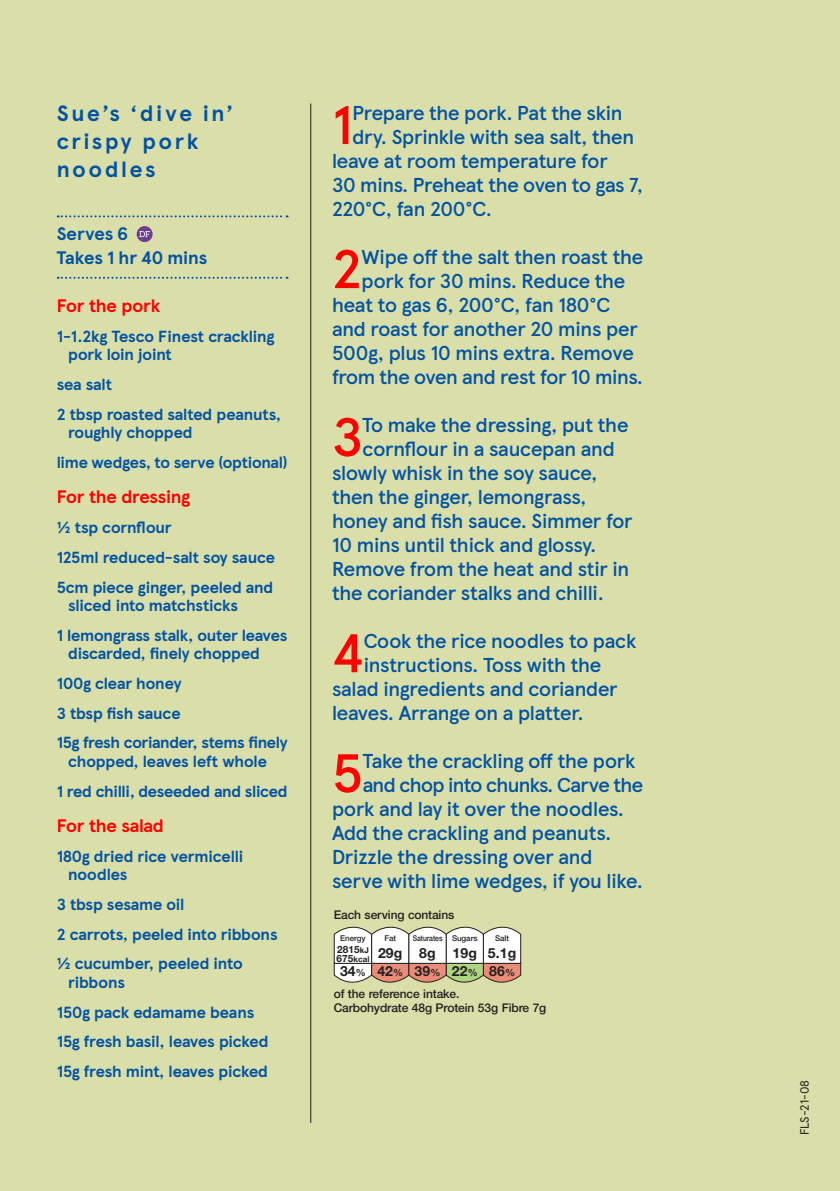
<style>
.page{position:relative;width:840px;height:1191px;background:#fff}
.page>*{position:absolute;margin:0;border:0;box-sizing:border-box;transform-origin:0 0}
._4_1_Steps{font:500 54.2px "TESCO Modern";color:#f00}
._4_1_Recipe_Header{font:700 22px/28px "TESCO Modern";letter-spacing:.12em;color:#0153a1}
._4_1_Steps-2{font:500 20px "TESCO Modern";letter-spacing:-.01em;color:#0153a1}
._4_1_Steps-3{font:500 20px "TESCO Modern";letter-spacing:-.035em;color:#0153a1}
._4_1_Steps-4{font:500 20px "TESCO Modern";letter-spacing:-.03em;color:#0153a1}
._4_1_Ingredients{font:700 18px "TESCO Modern";letter-spacing:-.01em;color:#f00}
._4_1_Serves{font:700 18px/24px "TESCO Modern";letter-spacing:-.005em;color:#0153a1}
._4_1_Ingredients-2{font:700 16px/18.4px "TESCO Modern";letter-spacing:-.01em;color:#0153a1}
._6_2_Real_Food_Capti{font:700 14px "Helvetica Neue LT Std";letter-spacing:.01em;color:#231f20}
._6_2_Real_Food_Capti-2{font:500 12px "Helvetica Neue LT Std";letter-spacing:-.01em;color:#231f20}
._05_TCC_Partner_xhea{font:12px "TESCO Modern";letter-spacing:-.01em;color:#231f20}
._6_2_Real_Food_Capti-3{font:700 10px "Helvetica Neue LT Std";color:#231f20}
._6_2_Real_Food_Capti-4{font:500 8px "Helvetica Neue LT Std";letter-spacing:-.01em;color:#231f20}
._6_2_Real_Food_Capti-5{font:500 8px "Helvetica Neue LT Std";letter-spacing:-.01em;color:#231f20;scale:.86 1}
._6_2_Real_Food_Capti-6{font:700 8px "Helvetica Neue LT Std";color:#231f20}
.s1{font-size:8px}
.s2{font-size:10px}
</style>
<div class="page">
<div style="left:0;top:0;width:839px;height:1191px;background:#dadea9"></div>
<svg style="left:58px;top:215px;width:229px;height:2px"></svg>
<svg style="left:58px;top:277px;width:229px;height:2px"></svg>
<div style="left:137px;top:226px;width:15px;height:16px;background:#6c3c8e;border-radius:50%"></div>
<svg style="left:139px;top:231px;width:11px;height:6px"></svg>
<hr style="left:310px;top:103px;width:1px;height:1020px;background:#231f20">
<svg style="left:333px;top:926px;width:188px;height:57px;background:#e2d5c8"></svg>
<p class="_4_1_Recipe_Header" style="left:57px;top:98px;width:177px">Sue’s ‘dive in’ crispy pork noodles</p>
<p class="_4_1_Serves" style="left:57px;top:221px;width:152px">Serves 6<br>Takes 1 hr 40 mins</p>
<p class="_4_1_Ingredients" style="left:57px;top:292px;width:105px">For the pork</p>
<p class="_4_1_Ingredients-2" style="left:68px;top:326px;width:208px;text-indent:-11px">1-1.2kg Tesco Finest crackling pork loin joint</p>
<p class="_4_1_Ingredients-2" style="left:57px;top:374px;width:57px">sea salt</p>
<p class="_4_1_Ingredients-2" style="left:68px;top:404px;width:214px;text-indent:-11px">2 tbsp roasted salted peanuts, roughly chopped</p>
<p class="_4_1_Ingredients-2" style="left:57px;top:452px;width:232px">lime wedges, to serve (optional)</p>
<p class="_4_1_Ingredients" style="left:57px;top:483px;width:135px">For the dressing</p>
<p class="_4_1_Ingredients-2" style="left:57px;top:517px;width:116px">½ tsp cornflour</p>
<p class="_4_1_Ingredients-2" style="left:57px;top:547px;width:219px">125ml reduced-salt soy sauce</p>
<p class="_4_1_Ingredients-2" style="left:68px;top:577px;width:207px;text-indent:-11px">5cm piece ginger, peeled and sliced into matchsticks</p>
<p class="_4_1_Ingredients-2" style="left:68px;top:625px;width:221px;text-indent:-11px">1 lemongrass stalk, outer leaves discarded, finely chopped</p>
<p class="_4_1_Ingredients-2" style="left:57px;top:673px;width:126px">100g clear honey</p>
<p class="_4_1_Ingredients-2" style="left:57px;top:703px;width:125px">3 tbsp fish sauce</p>
<p class="_4_1_Ingredients-2" style="left:57px;top:733px;width:232px;text-align:center">15g fresh coriander, stems finely chopped, leaves left whole</p>
<p class="_4_1_Ingredients-2" style="left:57px;top:781px;width:232px">1 red chilli, deseeded and sliced</p>
<p class="_4_1_Ingredients" style="left:57px;top:812px;width:109px">For the salad</p>
<p class="_4_1_Ingredients-2" style="left:68px;top:846px;width:177px;text-indent:-11px">180g dried rice vermicelli noodles</p>
<p class="_4_1_Ingredients-2" style="left:57px;top:894px;width:129px">3 tbsp sesame oil</p>
<p class="_4_1_Ingredients-2" style="left:57px;top:924px;width:222px">2 carrots, peeled into ribbons</p>
<p class="_4_1_Ingredients-2" style="left:68px;top:953px;width:176px;text-indent:-11px">½ cucumber, peeled into ribbons</p>
<p class="_4_1_Ingredients-2" style="left:57px;top:1002px;width:199px">150g pack edamame beans</p>
<p class="_4_1_Ingredients-2" style="left:57px;top:1031px;width:213px">15g fresh basil, leaves picked</p>
<p class="_4_1_Ingredients-2" style="left:57px;top:1061px;width:213px">15g fresh mint, leaves picked</p>
<p class="_4_1_Steps" style="left:332px;top:84px;width:22px">1</p>
<p class="_4_1_Steps-2" style="left:352px;top:98px;width:272px">Prepare the pork. Pat the skin</p>
<p class="_4_1_Steps-2" style="left:352px;top:122px;width:283px">dry. Sprinkle with sea salt, then</p>
<p class="_4_1_Steps-2" style="left:332px;top:146px;width:277px">leave at room temperature for</p>
<p class="_4_1_Steps-2" style="left:332px;top:170px;width:312px">30 mins. Preheat the oven to gas 7,</p>
<p class="_4_1_Steps-4" style="left:332px;top:194px;width:162px">220°C, fan 200°C.</p>
<p class="_4_1_Steps" style="left:332px;top:228px;width:31px">2</p>
<p class="_4_1_Steps-2" style="left:361px;top:242px;width:283px">Wipe off the salt then roast the</p>
<p class="_4_1_Steps-2" style="left:361px;top:266px;width:265px">pork for 30 mins. Reduce the</p>
<p class="_4_1_Steps-2" style="left:332px;top:290px;width:279px">heat to gas 6, 200°C, fan 180°C</p>
<p class="_4_1_Steps-2" style="left:332px;top:314px;width:307px">and roast for another 20 mins per</p>
<p class="_4_1_Steps-2" style="left:332px;top:338px;width:303px">500g, plus 10 mins extra. Remove</p>
<p class="_4_1_Steps-2" style="left:332px;top:362px;width:312px">from the oven and rest for 10 mins.</p>
<p class="_4_1_Steps" style="left:332px;top:396px;width:33px">3</p>
<p class="_4_1_Steps-2" style="left:362px;top:410px;width:267px">To make the dressing, put the</p>
<p class="_4_1_Steps-2" style="left:362px;top:434px;width:253px">cornflour in a saucepan and</p>
<p class="_4_1_Steps-2" style="left:332px;top:458px;width:267px">slowly whisk in the soy sauce,</p>
<p class="_4_1_Steps-2" style="left:332px;top:482px;width:256px">then the ginger, lemongrass,</p>
<p class="_4_1_Steps-2" style="left:332px;top:506px;width:302px">honey and fish sauce. Simmer for</p>
<p class="_4_1_Steps-2" style="left:332px;top:530px;width:266px">10 mins until thick and glossy.</p>
<p class="_4_1_Steps-2" style="left:332px;top:554px;width:298px">Remove from the heat and stir in</p>
<p class="_4_1_Steps-2" style="left:332px;top:578px;width:273px">the coriander stalks and chilli.</p>
<p class="_4_1_Steps" style="left:332px;top:612px;width:34px">4</p>
<p class="_4_1_Steps-2" style="left:363px;top:626px;width:274px">Cook the rice noodles to pack</p>
<p class="_4_1_Steps-2" style="left:363px;top:650px;width:239px">instructions. Toss with the</p>
<p class="_4_1_Steps-2" style="left:332px;top:674px;width:287px">salad ingredients and coriander</p>
<p class="_4_1_Steps-2" style="left:332px;top:698px;width:253px">leaves. Arrange on a platter.</p>
<p class="_4_1_Steps" style="left:332px;top:732px;width:33px">5</p>
<p class="_4_1_Steps-2" style="left:362px;top:746px;width:274px">Take the crackling off the pork</p>
<p class="_4_1_Steps-3" style="left:362px;top:770px;width:282px">and chop into chunks. Carve the</p>
<p class="_4_1_Steps-2" style="left:332px;top:794px;width:293px">pork and lay it over the noodles.</p>
<p class="_4_1_Steps-2" style="left:332px;top:818px;width:281px">Add the crackling and peanuts.</p>
<p class="_4_1_Steps-2" style="left:332px;top:842px;width:262px">Drizzle the dressing over and</p>
<p class="_4_1_Steps-2" style="left:332px;top:866px;width:312px">serve with lime wedges, if you like.</p>
<p class="_6_2_Real_Food_Capti-2" style="left:333px;top:907px;width:122px">Each serving contains</p>
<p class="_6_2_Real_Food_Capti-4" style="left:340px;top:933px;width:27px">Energy</p>
<p class="_6_2_Real_Food_Capti-4" style="left:384px;top:933px;width:13px">Fat</p>
<p class="_6_2_Real_Food_Capti-5" style="left:412px;top:933px;width:36px">Saturates</p>
<p class="_6_2_Real_Food_Capti-4" style="left:452px;top:933px;width:27px">Sugars</p>
<p class="_6_2_Real_Food_Capti-4" style="left:494px;top:933px;width:15px">Salt</p>
<p class="_6_2_Real_Food_Capti-3" style="left:337px;top:943px;width:33px">2815<span class="s1">kJ</span></p>
<p class="_6_2_Real_Food_Capti-6" style="left:336px;top:954px;width:35px"><span class="s2">675</span>kcal</p>
<p class="_6_2_Real_Food_Capti" style="left:378px;top:944px;width:26px">29g</p>
<p class="_6_2_Real_Food_Capti" style="left:419px;top:944px;width:18px">8g</p>
<p class="_6_2_Real_Food_Capti" style="left:452px;top:944px;width:26px">19g</p>
<p class="_6_2_Real_Food_Capti" style="left:487px;top:944px;width:30px">5.1g</p>
<p class="_6_2_Real_Food_Capti" style="left:377px;top:962px;width:27px">42<span class="s2">%</span></p>
<p class="_6_2_Real_Food_Capti" style="left:414px;top:962px;width:27px">39<span class="s2">%</span></p>
<p class="_6_2_Real_Food_Capti" style="left:451px;top:962px;width:27px">22<span class="s2">%</span></p>
<p class="_6_2_Real_Food_Capti" style="left:489px;top:962px;width:27px">86<span class="s2">%</span></p>
<p class="_6_2_Real_Food_Capti" style="left:340px;top:962px;width:27px">34<span class="s2">%</span></p>
<p class="_6_2_Real_Food_Capti-2" style="left:333px;top:986px;width:127px">of the reference intake.</p>
<p class="_6_2_Real_Food_Capti-2" style="left:333px;top:1000px;width:214px">Carbohydrate 48g Protein 53g Fibre 7g</p>
<p class="_05_TCC_Partner_xhea" style="left:795px;top:1135px;width:57px;rotate:-90deg">FLS-21-08</p>
</div>
